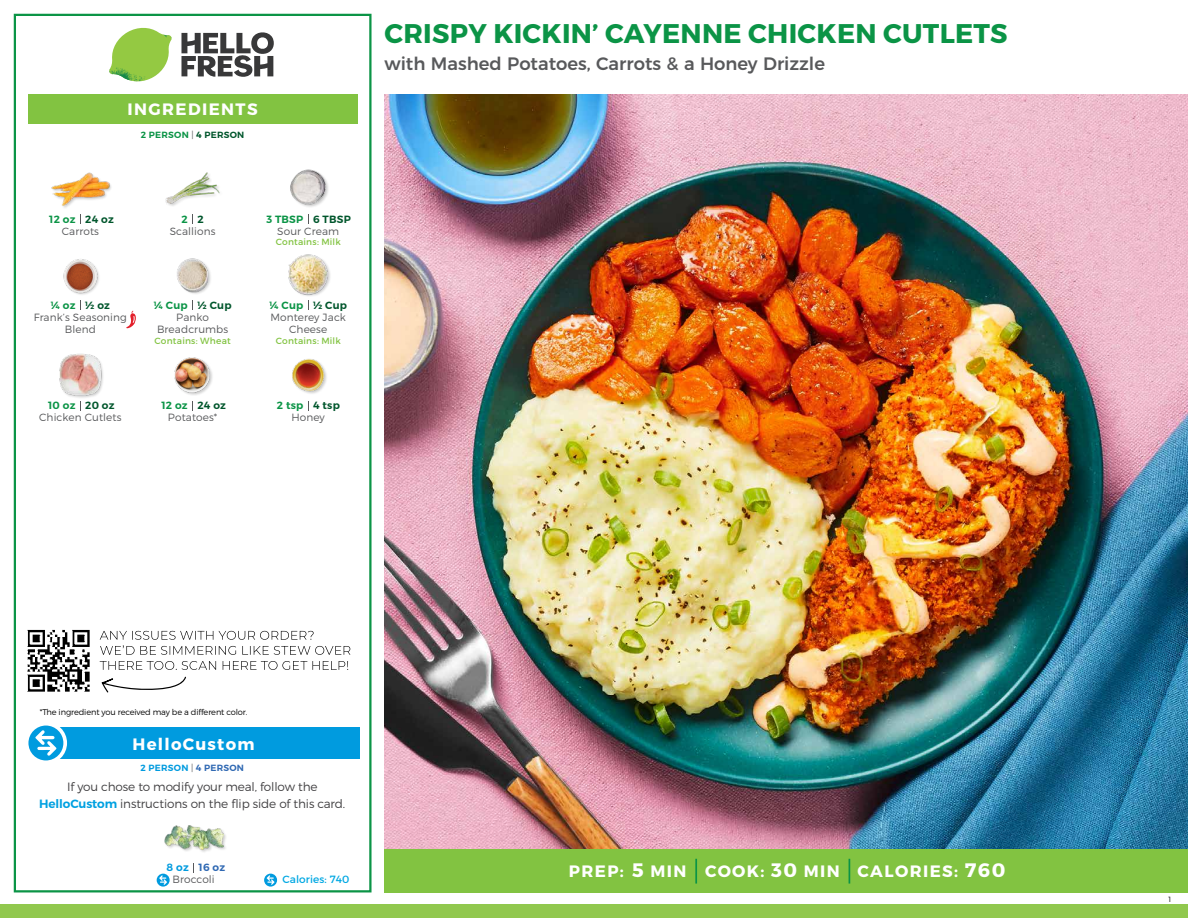
<style>
.page{position:relative;width:1188px;height:918px;background:#fff}
.page>*{position:absolute;margin:0;border:0;box-sizing:border-box;transform-origin:0 0}
.t1{font:700 27px "Montserrat";letter-spacing:.01em;color:#0b9446}
.t2{font:500 18px "Montserrat";color:#58595b}
.t3{font:700 16.5px "Montserrat";letter-spacing:.085em;color:#fff}
.t4{font:300 12px/16.5px "Montserrat";letter-spacing:-.01em;color:#414042;text-align:center}
.t5{font:300 10.5px/12px "Montserrat";letter-spacing:.01em;color:#58595b;text-align:center}
.t6{font:600 10.5px "Montserrat";letter-spacing:.02em;color:#00562c}
.t7{font:600 10.5px "Montserrat";letter-spacing:.02em;color:#0b9446}
.t8{font:10.5px "Montserrat";letter-spacing:.01em;color:#00a8e3}
.t9{font:600 10.5px "Montserrat";color:#3069b3}
.t10{font:9px "Montserrat";letter-spacing:.02em;color:#82c341}
.t11{font:600 9px "Montserrat";letter-spacing:.03em;color:#0b9446}
.t12{font:600 9px "Montserrat";letter-spacing:.03em;color:#009bdf}
.t13{font:300 8.25px "Montserrat";letter-spacing:-.015em;color:#000}
.t14{font:300 7.5px "Montserrat";color:#000}
.s1{font-weight:300;color:#58595b}
.s2{color:#00562c}
.s3{font-weight:600;color:#00a1e1}
.s4{color:#3069b3}
.s5{color:#009bdf}
.s6{font-size:19.5px}
</style>
<div class="page">
<div style="left:0;top:904px;width:1188px;height:14px;background:#91c84e"></div>
<div style="left:384px;top:849px;width:804px;height:43px;background:#82c341"></div>
<svg style="left:181px;top:32px;width:93px;height:45px"></svg>
<svg style="left:114px;top:28px;width:55px;height:36px"></svg>
<img style="left:143px;top:28px;width:29px;height:24px">
<img style="left:112px;top:48px;width:54px;height:10px">
<img style="left:109px;top:52px;width:55px;height:30px">
<img style="left:142px;top:58px;width:24px;height:23px">
<div style="left:28px;top:94px;width:330px;height:30px;background:#82c341"></div>
<div style="left:14px;top:14px;width:358px;height:878px;border:2px solid #0b9446"></div>
<img style="left:384px;top:94px;width:804px;height:755px">
<img style="left:177px;top:258px;width:34px;height:36px">
<img style="left:288px;top:254px;width:42px;height:42px">
<img style="left:165px;top:172px;width:55px;height:34px">
<img style="left:290px;top:169px;width:38px;height:38px">
<img style="left:63px;top:259px;width:36px;height:36px">
<img style="left:51px;top:172px;width:59px;height:36px">
<img style="left:174px;top:357px;width:39px;height:38px">
<img style="left:292px;top:359px;width:35px;height:35px">
<div style="left:60px;top:353px;width:45px;height:46px;background:#000;opacity:.2"></div>
<img style="left:59px;top:353px;width:46px;height:43px">
<div style="left:164px;top:825px;width:63px;height:29px;background:#000;opacity:.2"></div>
<img style="left:164px;top:825px;width:59px;height:29px">
<svg style="left:126px;top:311px;width:10px;height:17px"></svg>
<div style="left:33px;top:727px;width:327px;height:32px;background:#009bdf"></div>
<svg style="left:25px;top:722px;width:42px;height:42px"></svg>
<div style="left:28px;top:726px;width:35px;height:34px;background:#009bdf;border-radius:50%"></div>
<svg style="left:35px;top:730px;width:22px;height:26px"></svg>
<svg style="left:157px;top:874px;width:13px;height:13px"></svg>
<svg style="left:159px;top:875px;width:8px;height:10px"></svg>
<svg style="left:264px;top:874px;width:13px;height:13px"></svg>
<svg style="left:267px;top:875px;width:8px;height:10px"></svg>
<hr style="left:695px;top:859px;width:2px;height:25px;background:#0b9446">
<svg style="left:849px;top:859px;width:1px;height:25px"></svg>
<img style="left:27px;top:629px;width:63px;height:63px">
<svg style="left:102px;top:676px;width:84px;height:17px"></svg>
<svg style="left:100px;top:661px;width:248px;height:9px"></svg>
<svg style="left:100px;top:631px;width:250px;height:24px"></svg>
<h3 class="t3" style="left:128px;top:99px;width:132px">INGREDIENTS</h3>
<p class="t11" style="left:141px;top:129px;width:105px">2 PERSON <span class="s1">|</span> <span class="s2">4 PERSON</span></p>
<p class="t7" style="left:49px;top:212px;width:28px">12 oz</p>
<p class="t6" style="left:85px;top:212px;width:30px">24 oz</p>
<p class="t6" style="left:198px;top:212px;width:8px">2</p>
<p class="t6" style="left:313px;top:212px;width:39px">6 TBSP</p>
<p class="t7" style="left:181px;top:212px;width:8px">2</p>
<p class="t7" style="left:266px;top:212px;width:38px">3 TBSP</p>
<p class="t5" style="left:62px;top:225px;width:39px">Carrots</p>
<p class="t5" style="left:170px;top:225px;width:47px">Scallions</p>
<p class="t5" style="left:277px;top:225px;width:63px">Sour Cream</p>
<p class="t10" style="left:276px;top:237px;width:67px">Contains: Milk</p>
<p class="t7" style="left:51px;top:299px;width:26px">¼ oz</p>
<p class="t6" style="left:85px;top:299px;width:26px">½ oz</p>
<p class="t6" style="left:198px;top:299px;width:36px">½ Cup</p>
<p class="t6" style="left:313px;top:299px;width:36px">½ Cup</p>
<p class="t7" style="left:154px;top:299px;width:35px">¼ Cup</p>
<p class="t7" style="left:270px;top:299px;width:35px">¼ Cup</p>
<p class="t5" style="left:34px;top:311px;width:95px">Frank’s Seasoning<br>Blend</p>
<p class="t5" style="left:157px;top:311px;width:73px">Panko<br>Breadcrumbs</p>
<p class="t10" style="left:155px;top:335px;width:78px">Contains: Wheat</p>
<p class="t5" style="left:270px;top:311px;width:77px">Monterey Jack<br>Cheese</p>
<p class="t10" style="left:276px;top:335px;width:67px">Contains: Milk</p>
<p class="t7" style="left:48px;top:399px;width:29px">10 oz</p>
<p class="t6" style="left:85px;top:399px;width:31px">20 oz</p>
<p class="t6" style="left:198px;top:399px;width:30px">24 oz</p>
<p class="t6" style="left:313px;top:399px;width:28px">4 tsp</p>
<p class="t7" style="left:162px;top:399px;width:28px">12 oz</p>
<p class="t7" style="left:277px;top:399px;width:28px">2 tsp</p>
<p class="t5" style="left:39px;top:411px;width:84px">Chicken Cutlets</p>
<p class="t5" style="left:168px;top:411px;width:51px">Potatoes*</p>
<p class="t5" style="left:292px;top:411px;width:35px">Honey</p>
<h1 class="t1" style="left:385px;top:17px;width:625px">CRISPY KICKIN’ CAYENNE CHICKEN CUTLETS</h1>
<h2 class="t2" style="left:384px;top:49px;width:442px">with Mashed Potatoes, Carrots &amp; a Honey Drizzle</h2>
<p class="t13" style="left:40px;top:707px;width:209px">*The ingredient you received may be a different color.</p>
<h3 class="t3" style="left:133px;top:734px;width:123px">HelloCustom</h3>
<p class="t4" style="left:39px;top:778px;width:308px">If you chose to modify your meal, follow the<br><span class="s3">HelloCustom</span> instructions on the flip side of this card.</p>
<p class="t12" style="left:141px;top:763px;width:105px">2 PERSON <span class="s1">|</span> <span class="s4">4 PERSON</span></p>
<p class="t9" style="left:167px;top:861px;width:60px"><span class="s5">8 oz</span> 16 oz</p>
<p class="t5" style="left:173px;top:873px;width:44px">Broccoli</p>
<p class="t8" style="left:282px;top:873px;width:69px">Calories: 740</p>
<h3 class="t3" style="left:569px;top:861px;width:438px">PREP: <span class="s6">5</span> MIN COOK: <span class="s6">30</span> MIN CALORIES: <span class="s6">760</span></h3>
<p class="t14" style="left:1168px;top:895px;width:4px">1</p>
</div>
